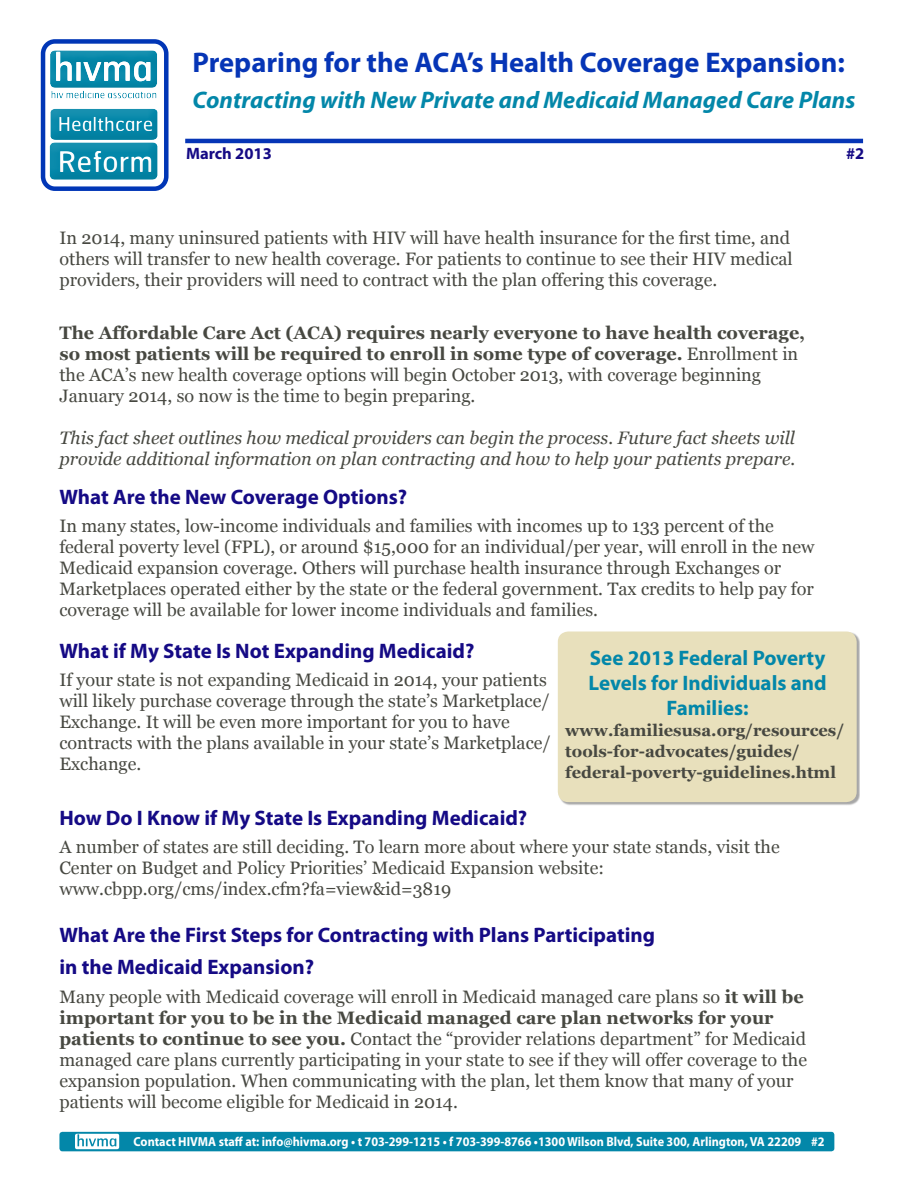
<style>
.page{position:relative;width:918px;height:1188px;background:#fff}
.page>*{position:absolute;margin:0;border:0;box-sizing:border-box;transform-origin:0 0}
.t1{font:700 28.5px "Myriad Pro";color:#0635b6}
.t2{font:28.5px "Hermes";color:#fff}
.t3{font:italic 700 24px "Myriad Pro";color:#0387a9}
.t4{font:700 21px/32.4px "Myriad Pro";color:#150a85}
.t5{font:700 21px/25.2px "Myriad Pro";color:#0387a9;text-align:center}
.t6{font:19.05px "Hermes";color:#fff}
.t7{font:18px/21px "Georgia";color:#474841}
.t8{font:italic 18px/21px "Georgia";color:#474841}
.t9{font:700 16.5px/21px "Georgia";color:#474841}
.t10{font:700 16.5px "Myriad Pro";color:#150a85}
.t11{font:700 13.2px "Myriad Pro";color:#fff;scale:.93 1}
.s1{font-weight:700}
</style>
<div class="page">
<div style="left:41px;top:39px;width:128px;height:152px;border:4px solid #0136b6;border-radius:12px"></div>
<div style="left:59px;top:1132px;width:775px;height:19px;background:#0387a9;border-radius:3px"></div>
<div style="left:49px;top:92px;width:108px;height:7px;background:#000;opacity:.06"></div>
<svg style="left:50px;top:91px;width:107px;height:7px"></svg>
<div style="left:39px;top:43px;width:120px;height:45px;background:#fff;opacity:.12"></div>
<div style="left:44px;top:51px;width:115px;height:37px;background:#000;opacity:.06"></div>
<div style="left:45px;top:100px;width:114px;height:39px;background:#fff"></div>
<svg style="left:50px;top:109px;width:108px;height:26px"></svg>
<div style="left:43px;top:135px;width:116px;height:45px;background:#fff;opacity:.12"></div>
<div style="left:44px;top:142px;width:115px;height:38px;background:#000;opacity:.06"></div>
<div style="left:57px;top:114px;width:96px;height:13px;background:#098aab"></div>
<div style="left:57px;top:121px;width:96px;height:11px;background:#0387a9"></div>
<div style="left:58px;top:148px;width:95px;height:19px;background:#0387a9"></div>
<div style="left:58px;top:157px;width:95px;height:15px;background:#0387a9"></div>
<hr style="left:185px;top:139px;width:678px;height:4px;background:#0635b6">
<div style="left:559px;top:632px;width:301px;height:173px;background:#000;opacity:.35"></div>
<div style="left:558px;top:632px;width:299px;height:170px;background:#e8e0bc;border-radius:10px"></div>
<svg style="left:75px;top:1134px;width:44px;height:15px"></svg>
<p class="t6" style="left:58px;top:113px;width:97px">Healthcare</p>
<h1 class="t2" style="left:58px;top:144px;width:97px">Reform</h1>
<h1 class="t1" style="left:192px;top:44px;width:654px">Preparing for the ACA’s Health Coverage Expansion:</h1>
<h2 class="t3" style="left:192px;top:84px;width:665px">Contracting with New Private and Medicaid Managed Care Plans</h2>
<p class="t10" style="left:186px;top:143px;width:87px">March 2013</p>
<p class="t10" style="left:846px;top:143px;width:20px">#2</p>
<p class="t7" style="left:59px;top:228px;width:735px">In 2014, many uninsured patients with HIV will have health insurance for the first time, and others will transfer to new health coverage. For patients to continue to see their HIV medical providers, their providers will need to contract with the plan offering this coverage.</p>
<p class="t7" style="left:59px;top:322px;width:747px"><span class="s1">The Affordable Care Act (ACA) requires nearly everyone to have health coverage, so most patients will be required to enroll in some type of coverage.</span> Enrollment in the ACA’s new health coverage options will begin October 2013, with coverage beginning January 2014, so now is the time to begin preparing.</p>
<p class="t8" style="left:59px;top:427px;width:737px">This fact sheet outlines how medical providers can begin the process. Future fact sheets will provide additional information on plan contracting and how to help your patients prepare.</p>
<p class="t4" style="left:59px;top:480px;width:349px">What Are the New Coverage Options?</p>
<p class="t7" style="left:59px;top:516px;width:757px">In many states, low-income individuals and families with incomes up to 133 percent of the federal poverty level (FPL), or around $15,000 for an individual/per year, will enroll in the new Medicaid expansion coverage. Others will purchase health insurance through Exchanges or Marketplaces operated either by the state or the federal government. Tax credits to help pay for coverage will be available for lower income individuals and families.</p>
<p class="t4" style="left:59px;top:634px;width:416px">What if My State Is Not Expanding Medicaid?</p>
<p class="t7" style="left:59px;top:670px;width:493px">If your state is not expanding Medicaid in 2014, your patients will likely purchase coverage through the state’s Marketplace/ Exchange. It will be even more important for you to have contracts with the plans available in your state’s Marketplace/ Exchange.</p>
<p class="t5" style="left:589px;top:644px;width:240px">See 2013 Federal Poverty<br>Levels for Individuals and<br>Families:</p>
<p class="t9" style="left:565px;top:720px;width:280px">www.familiesusa.org/resources/ tools-for-advocates/guides/ federal-poverty-guidelines.html</p>
<p class="t4" style="left:59px;top:801px;width:469px">How Do I Know if My State Is Expanding Medicaid?</p>
<p class="t7" style="left:59px;top:837px;width:722px">A number of states are still deciding. To learn more about where your state stands, visit the<br>Center on Budget and Policy Priorities’ Medicaid Expansion website: www.cbpp.org/cms/index.cfm?fa=view&amp;id=3819</p>
<p class="t4" style="left:59px;top:918px;width:597px">What Are the First Steps for Contracting with Plans Participating in the Medicaid Expansion?</p>
<p class="t7" style="left:59px;top:986px;width:749px">Many people with Medicaid coverage will enroll in Medicaid managed care plans so <span class="s1">it will be important for you to be in the Medicaid managed care plan networks for your patients to continue to see you.</span> Contact the “provider relations department” for Medicaid managed care plans currently participating in your state to see if they will offer coverage to the expansion population. When communicating with the plan, let them know that many of your patients will become eligible for Medicaid in 2014.</p>
<p class="t11" style="left:134px;top:1132px;width:745px">Contact HIVMA staff at: info@hivma.org • t 703-299-1215 • f 703-399-8766 •1300 Wilson Blvd, Suite 300, Arlington, VA 22209 #2</p>
</div>
